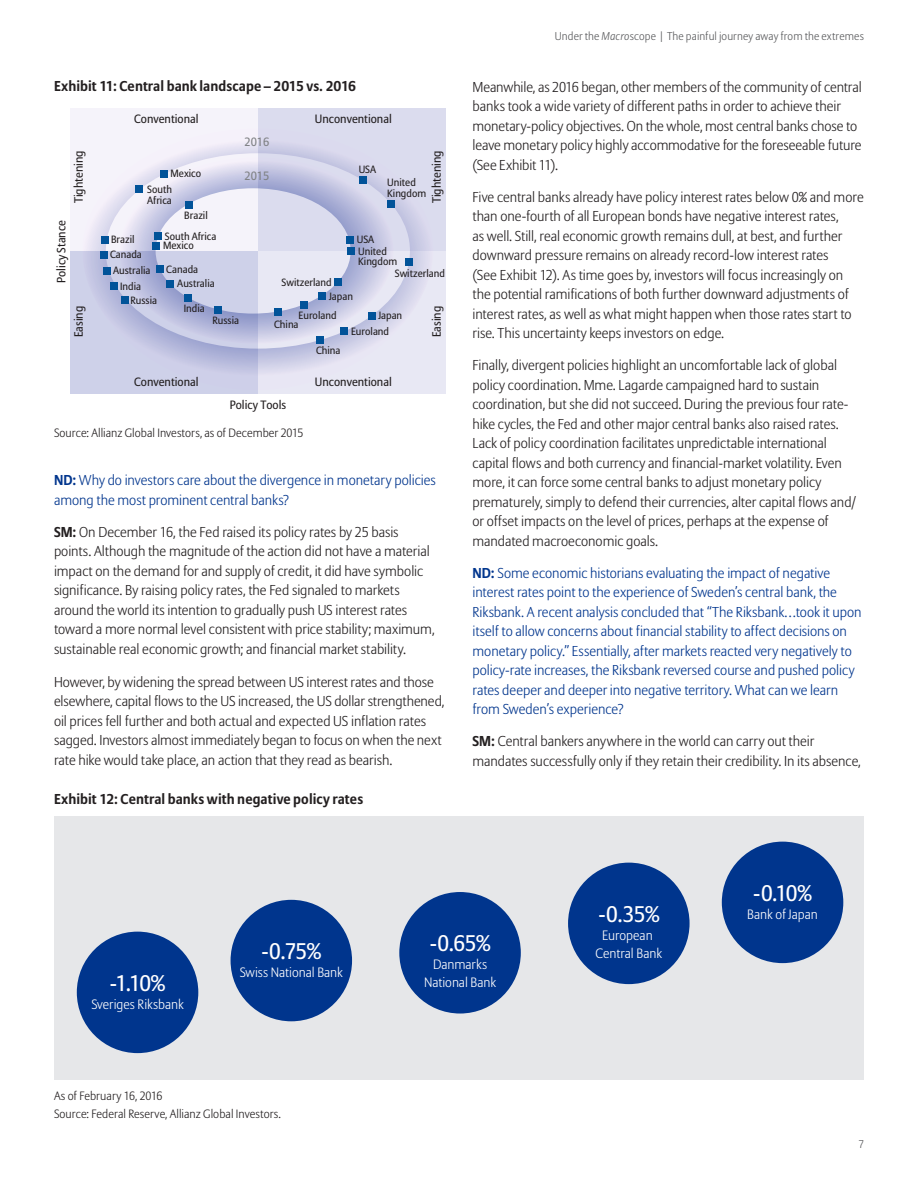
<style>
.page{position:relative;width:918px;height:1188px;background:#fff}
.page>*{position:absolute;margin:0;border:0;box-sizing:border-box;transform-origin:0 0}
.t1{font:22.5px "Allianz Sans";letter-spacing:-.04em;color:#fff}
.Body{font:300 14.25px/19.5px "Allianz Sans";letter-spacing:-.005em;color:#231f20}
.Body-2{font:300 14.25px/19.5px "Allianz Sans";color:#00358d}
.Subheadline_Type_3{font:700 14.25px "Allianz Sans";letter-spacing:.005em;color:#231f20}
.t2{font:300 13.5px/18px "Allianz Sans";color:#fff;text-align:center}
.source{font:300 12px "Allianz Sans";letter-spacing:.005em;color:#231f20}
.t3{font:12px "Allianz Sans";color:#231f20}
.t4{font:12px "Allianz Sans";color:#808285}
.t5{font:300 11.25px "Allianz Sans";letter-spacing:.015em;color:#57585a}
.t6{font:10.5px/10.5px "Allianz Sans";color:#231f20}
.s1{font-weight:700}
.s2{font-style:italic}
</style>
<div class="page">
<div style="left:70px;top:108px;width:188px;height:143px;background:#f5f3fa"></div>
<div style="left:70px;top:251px;width:188px;height:143px;background:#ced1e9"></div>
<div style="left:258px;top:251px;width:188px;height:143px;background:#e8e8f4"></div>
<div style="left:258px;top:108px;width:188px;height:143px;background:#dbdcee"></div>
<svg style="left:88px;top:144px;width:340px;height:228px"></svg>
<svg style="left:120px;top:158px;width:273px;height:186px"></svg>
<div style="left:359px;top:176px;width:7px;height:7px;background:#015399"></div>
<div style="left:346px;top:236px;width:7px;height:7px;background:#015399"></div>
<div style="left:347px;top:247px;width:8px;height:8px;background:#015399"></div>
<div style="left:334px;top:279px;width:7px;height:7px;background:#015399"></div>
<div style="left:318px;top:292px;width:8px;height:8px;background:#015399"></div>
<div style="left:300px;top:301px;width:8px;height:8px;background:#015399"></div>
<div style="left:274px;top:308px;width:8px;height:8px;background:#015399"></div>
<div style="left:214px;top:306px;width:7px;height:7px;background:#015399"></div>
<div style="left:184px;top:294px;width:8px;height:7px;background:#015399"></div>
<div style="left:166px;top:280px;width:8px;height:7px;background:#015399"></div>
<div style="left:156px;top:265px;width:8px;height:8px;background:#015399"></div>
<div style="left:152px;top:242px;width:8px;height:7px;background:#015399"></div>
<div style="left:154px;top:232px;width:8px;height:8px;background:#015399"></div>
<div style="left:185px;top:201px;width:7px;height:7px;background:#015399"></div>
<div style="left:387px;top:200px;width:8px;height:7px;background:#015399"></div>
<div style="left:405px;top:258px;width:8px;height:8px;background:#015399"></div>
<div style="left:368px;top:312px;width:8px;height:7px;background:#015399"></div>
<div style="left:340px;top:328px;width:7px;height:7px;background:#015399"></div>
<div style="left:316px;top:336px;width:8px;height:8px;background:#015399"></div>
<div style="left:121px;top:296px;width:8px;height:8px;background:#015399"></div>
<div style="left:111px;top:282px;width:7px;height:8px;background:#015399"></div>
<div style="left:104px;top:267px;width:7px;height:7px;background:#015399"></div>
<div style="left:101px;top:251px;width:7px;height:7px;background:#015399"></div>
<div style="left:102px;top:236px;width:7px;height:7px;background:#015399"></div>
<div style="left:136px;top:186px;width:7px;height:7px;background:#015399"></div>
<div style="left:160px;top:170px;width:8px;height:7px;background:#015399"></div>
<div style="left:54px;top:816px;width:810px;height:264px;background:#e6e7e9"></div>
<div style="left:77px;top:932px;width:121px;height:121px;background:#00358d;border-radius:50%"></div>
<div style="left:231px;top:900px;width:121px;height:121px;background:#00358d;border-radius:50%"></div>
<div style="left:399px;top:892px;width:122px;height:122px;background:#00358d;border-radius:50%"></div>
<div style="left:568px;top:863px;width:122px;height:121px;background:#00358d;border-radius:50%"></div>
<div style="left:722px;top:842px;width:121px;height:121px;background:#00358d;border-radius:50%"></div>
<p class="Subheadline_Type_3" style="left:54px;top:77px;width:304px">Exhibit 11: Central bank landscape – 2015 vs. 2016</p>
<p class="t3" style="left:71px;top:203px;width:55px;rotate:-90deg">Tightening</p>
<p class="t3" style="left:54px;top:283px;width:65px;rotate:-90deg">Policy Stance</p>
<p class="t3" style="left:71px;top:337px;width:33px;rotate:-90deg">Easing</p>
<p class="t3" style="left:134px;top:112px;width:66px">Conventional</p>
<p class="t6" style="left:171px;top:169px;width:32px">Mexico</p>
<p class="t6" style="left:147px;top:185px;width:26px">South<br>Africa</p>
<p class="t6" style="left:165px;top:231px;width:53px">South Africa</p>
<p class="t6" style="left:184px;top:211px;width:25px">Brazil</p>
<p class="t6" style="left:111px;top:235px;width:25px">Brazil</p>
<p class="t6" style="left:163px;top:241px;width:32px">Mexico</p>
<p class="t6" style="left:110px;top:247px;width:42px;line-height:15.9px">Canada<br>Australia</p>
<p class="t6" style="left:177px;top:262px;width:39px;line-height:14.5px;text-indent:-11px">Canada<br>Australia</p>
<p class="t6" style="left:120px;top:281px;width:22px">India</p>
<p class="t4" style="left:244px;top:134px;width:27px">2016</p>
<p class="t4" style="left:244px;top:169px;width:27px">2015</p>
<p class="t3" style="left:315px;top:112px;width:78px">Unconventional</p>
<p class="t6" style="left:359px;top:164px;width:19px">USA</p>
<p class="t3" style="left:430px;top:203px;width:55px;rotate:-90deg">Tightening</p>
<p class="t6" style="left:387px;top:178px;width:40px">United<br>Kingdom</p>
<p class="t6" style="left:282px;top:278px;width:52px">Switzerland</p>
<p class="t6" style="left:357px;top:235px;width:19px">USA</p>
<p class="t6" style="left:358px;top:246px;width:40px">United<br>Kingdom</p>
<p class="t6" style="left:395px;top:269px;width:52px">Switzerland</p>
<p class="t6" style="left:130px;top:295px;width:28px">Russia</p>
<p class="t6" style="left:184px;top:303px;width:22px">India</p>
<p class="t6" style="left:212px;top:315px;width:28px">Russia</p>
<p class="t6" style="left:329px;top:291px;width:25px">Japan</p>
<p class="t6" style="left:351px;top:327px;width:39px">Euroland</p>
<p class="t6" style="left:299px;top:311px;width:39px">Euroland</p>
<p class="t6" style="left:316px;top:346px;width:26px">China</p>
<p class="t6" style="left:378px;top:311px;width:25px">Japan</p>
<p class="t6" style="left:274px;top:319px;width:26px">China</p>
<p class="t3" style="left:134px;top:375px;width:66px">Conventional</p>
<p class="t3" style="left:315px;top:375px;width:78px">Unconventional</p>
<p class="t3" style="left:230px;top:397px;width:58px">Policy Tools</p>
<p class="t3" style="left:430px;top:337px;width:33px;rotate:-90deg">Easing</p>
<p class="source" style="left:54px;top:425px;width:251px">Source: Allianz Global Investors, as of December 2015</p>
<p class="Body-2" style="left:54px;top:471px;width:383px"><span class="s1">ND:</span> Why do investors care about the divergence in monetary policies among the most prominent central banks?</p>
<p class="Body" style="left:54px;top:523px;width:382px"><span class="s1">SM:</span> On December 16, the Fed raised its policy rates by 25 basis points. Although the magnitude of the action did not have a material impact on the demand for and supply of credit, it did have symbolic significance. By raising policy rates, the Fed signaled to markets around the world its intention to gradually push US interest rates toward a more normal level consistent with price stability; maximum, sustainable real economic growth; and financial market stability.</p>
<p class="Body" style="left:54px;top:673px;width:392px">However, by widening the spread between US interest rates and those elsewhere, capital flows to the US increased, the US dollar strengthened, oil prices fell further and both actual and expected US inflation rates sagged. Investors almost immediately began to focus on when the next rate hike would take place, an action that they read as bearish.</p>
<p class="Subheadline_Type_3" style="left:54px;top:790px;width:311px">Exhibit 12: Central banks with negative policy rates</p>
<p class="t5" style="left:555px;top:29px;width:311px">Under the <span class="s2">Macro</span>scope | The painful journey away from the extremes</p>
<p class="Body" style="left:472px;top:78px;width:391px">Meanwhile, as 2016 began, other members of the community of central banks took a wide variety of different paths in order to achieve their monetary-policy objectives. On the whole, most central banks chose to leave monetary policy highly accommodative for the foreseeable future (See Exhibit 11).</p>
<p class="Body" style="left:472px;top:188px;width:393px">Five central banks already have policy interest rates below 0% and more than one-fourth of all European bonds have negative interest rates,<br>as well. Still, real economic growth remains dull, at best, and further downward pressure remains on already record-low interest rates<br>(See Exhibit 12). As time goes by, investors will focus increasingly on the potential ramifications of both further downward adjustments of interest rates, as well as what might happen when those rates start to rise. This uncertainty keeps investors on edge.</p>
<p class="Body" style="left:472px;top:356px;width:385px">Finally, divergent policies highlight an uncomfortable lack of global policy coordination. Mme. Lagarde campaigned hard to sustain coordination, but she did not succeed. During the previous four rate&shy;hike cycles, the Fed and other major central banks also raised rates.<br>Lack of policy coordination facilitates unpredictable international capital flows and both currency and financial-market volatility. Even more, it can force some central banks to adjust monetary policy prematurely, simply to defend their currencies, alter capital flows and/ or offset impacts on the level of prices, perhaps at the expense of mandated macroeconomic goals.</p>
<p class="Body-2" style="left:472px;top:564px;width:391px"><span class="s1">ND:</span> Some economic historians evaluating the impact of negative interest rates point to the experience of Sweden’s central bank, the Riksbank. A recent analysis concluded that “The Riksbank…took it upon itself to allow concerns about financial stability to affect decisions on monetary policy.” Essentially, after markets reacted very negatively to policy-rate increases, the Riksbank reversed course and pushed policy rates deeper and deeper into negative territory. What can we learn from Sweden’s experience?</p>
<p class="Body" style="left:472px;top:732px;width:390px"><span class="s1">SM:</span> Central bankers anywhere in the world can carry out their mandates successfully only if they retain their credibility. In its absence,</p>
<p class="t1" style="left:110px;top:969px;width:57px">-1.10%</p>
<p class="t2" style="left:91px;top:996px;width:94px">Sveriges Riksbank</p>
<p class="t1" style="left:262px;top:937px;width:61px">-0.75%</p>
<p class="t2" style="left:240px;top:964px;width:105px">Swiss National Bank</p>
<p class="source" style="left:54px;top:1089px;width:110px">As of February 16, 2016</p>
<p class="source" style="left:54px;top:1107px;width:228px">Source: Federal Reserve, Allianz Global Investors.</p>
<p class="t1" style="left:430px;top:930px;width:62px">-0.65%</p>
<p class="t2" style="left:424px;top:956px;width:74px">Danmarks<br>National Bank</p>
<p class="t1" style="left:598px;top:900px;width:62px">-0.35%</p>
<p class="t2" style="left:596px;top:927px;width:68px">European<br>Central Bank</p>
<p class="t1" style="left:753px;top:879px;width:60px">-0.10%</p>
<p class="t2" style="left:747px;top:906px;width:72px">Bank of Japan</p>
<p class="t5" style="left:858px;top:1137px;width:7px">7</p>
</div>
